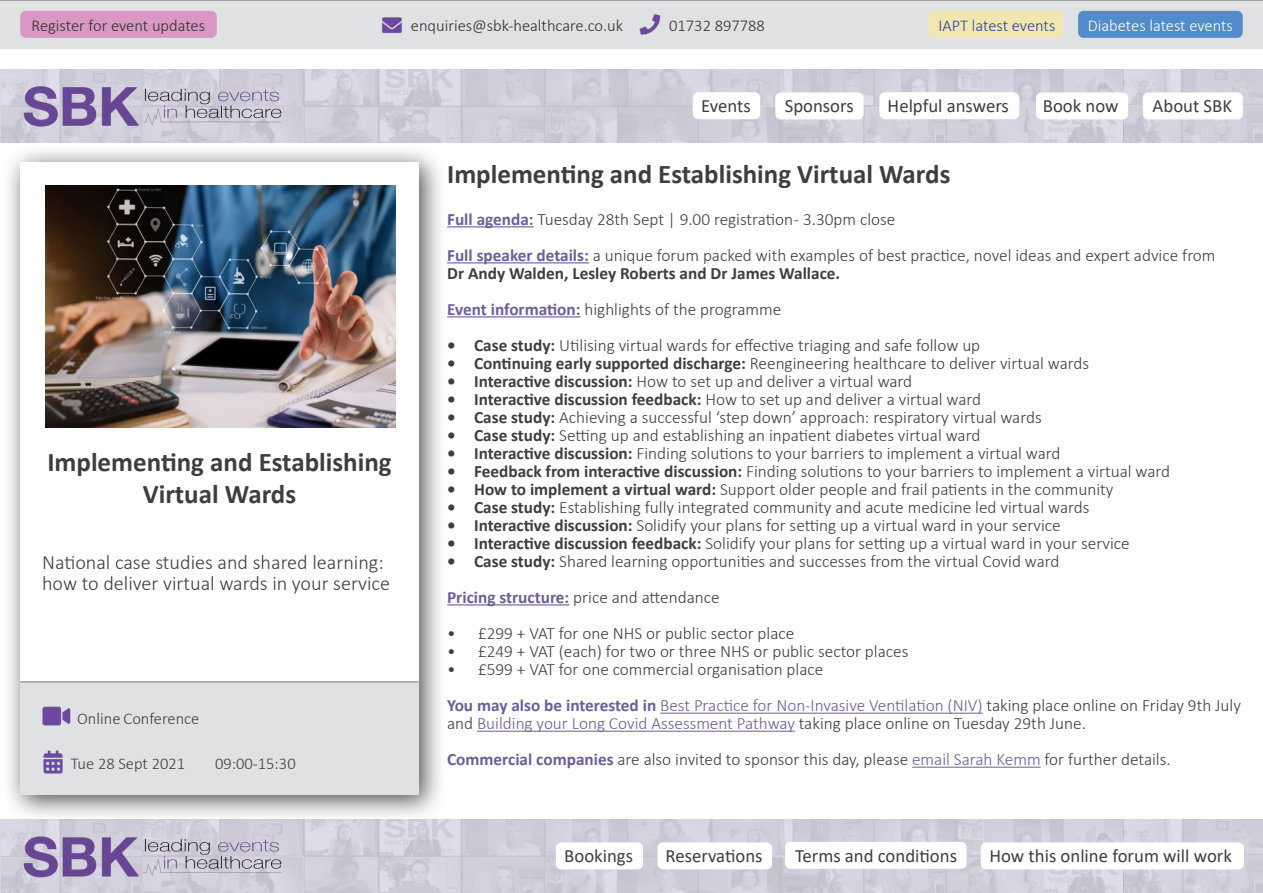
<style>
.page{position:relative;width:1263px;height:893px;background:#fff}
.page>*{position:absolute;margin:0;border:0;box-sizing:border-box;transform-origin:0 0}
.t1{font:700 27px/31.5px "Calibri";color:#3e3e3f;text-align:center}
.t2{font:300 20.25px/21px "Calibri";color:#3e3e3f}
.t3{font:18.75px "Calibri";color:#3e3e3f}
.t4{font:300 17.25px "Calibri";color:#3e3e3f}
.t5{font:300 17.25px/18px "Calibri";color:#6c5d9b}
.t6{font:700 17.25px "Calibri";color:#3e3e3f}
.t7{font:300 16.5px "Calibri";color:#312f30}
.t8{font:300 16.5px "Calibri";color:#3e3e3f}
.t9{font:300 16.5px "Calibri";color:#fff}
.t10{font:300 16.5px "Calibri";letter-spacing:-.005em;color:#2a4692}
.s1{font-weight:700;color:#6c5d9b}
.s2{font-weight:700}
.s3{color:#3e3e3f}
.s4{color:#6c5d9b}
</style>
<div class="page">
<img style="left:1px;top:820px;width:1122px;height:73px">
<div style="left:1123px;top:820px;width:140px;height:73px;background:linear-gradient(to right,#d3d0dd,#d1cddb)"></div>
<img style="left:1px;top:69px;width:1122px;height:74px">
<div style="left:1123px;top:69px;width:140px;height:74px;background:linear-gradient(to bottom,#d3d0dd,#d1cedb)"></div>
<div style="left:2px;top:145px;width:444px;height:678px;background:#231f20;opacity:.8"></div>
<div style="left:20px;top:162px;width:399px;height:633px;background:#fff"></div>
<div style="left:0;top:0;width:1263px;height:49px;background:#e0e1e3"></div>
<hr style="left:447px;top:226px;width:87px;height:1px;background:#6c5d9b">
<hr style="left:447px;top:262px;width:142px;height:1px;background:#6c5d9b">
<hr style="left:447px;top:316px;width:133px;height:1px;background:#6c5d9b">
<hr style="left:447px;top:604px;width:122px;height:1px;background:#6c5d9b">
<hr style="left:660px;top:713px;width:323px;height:1px;background:#6c5d9b">
<hr style="left:477px;top:731px;width:318px;height:1px;background:#6c5d9b">
<hr style="left:912px;top:767px;width:129px;height:1px;background:#6c5d9b">
<img style="left:20px;top:69px;width:264px;height:73px">
<div style="left:20px;top:11px;width:197px;height:27px;background:#d898c3;border-radius:5px"></div>
<div style="left:1078px;top:11px;width:165px;height:27px;background:#518dca;border-radius:5px"></div>
<div style="left:929px;top:11px;width:133px;height:27px;background:#f1e6b0;border-radius:5px"></div>
<hr style="left:0;top:0;width:1263px;height:1px;background:#939598">
<div style="left:20px;top:683px;width:399px;height:112px;background:#e0e1e3"></div>
<hr style="left:20px;top:681px;width:399px;height:2px;background:#939598">
<img style="left:639px;top:14px;width:22px;height:21px">
<img style="left:381px;top:17px;width:21px;height:17px">
<img style="left:42px;top:707px;width:28px;height:19px">
<img style="left:43px;top:751px;width:20px;height:22px">
<div style="left:879px;top:92px;width:140px;height:27px;background:#fff;border-radius:5px"></div>
<div style="left:1143px;top:92px;width:100px;height:27px;background:#fff;border-radius:5px"></div>
<div style="left:1036px;top:92px;width:92px;height:27px;background:#fff;border-radius:5px"></div>
<div style="left:775px;top:92px;width:89px;height:27px;background:#fff;border-radius:5px"></div>
<div style="left:693px;top:92px;width:67px;height:27px;background:#fff;border-radius:5px"></div>
<div style="left:785px;top:842px;width:181px;height:27px;background:#fff;border-radius:5px"></div>
<div style="left:981px;top:842px;width:263px;height:27px;background:#fff;border-radius:5px"></div>
<div style="left:657px;top:842px;width:115px;height:27px;background:#fff;border-radius:5px"></div>
<div style="left:556px;top:842px;width:87px;height:27px;background:#fff;border-radius:5px"></div>
<img style="left:20px;top:820px;width:264px;height:73px">
<img style="left:45px;top:185px;width:350px;height:242px">
<p class="t7" style="left:32px;top:15px;width:175px">Register for event updates</p>
<p class="t7" style="left:411px;top:15px;width:214px">enquiries@sbk-healthcare.co.uk</p>
<p class="t7" style="left:669px;top:15px;width:97px">01732 897788</p>
<p class="t10" style="left:938px;top:15px;width:118px">IAPT latest events</p>
<p class="t9" style="left:1088px;top:15px;width:147px">Diabetes latest events</p>
<p class="t3" style="left:701px;top:93px;width:51px">Events</p>
<p class="t3" style="left:785px;top:93px;width:70px">Sponsors</p>
<p class="t3" style="left:888px;top:93px;width:123px">Helpful answers</p>
<p class="t3" style="left:1043px;top:93px;width:77px">Book now</p>
<p class="t3" style="left:1152px;top:93px;width:81px">About SBK</p>
<p class="t1" style="left:47px;top:446px;width:346px">Implementing and Establishing<br>Virtual Wards</p>
<p class="t2" style="left:42px;top:551px;width:350px">National case studies and shared learning: how to deliver virtual wards in your service</p>
<p class="t8" style="left:77px;top:708px;width:124px">Online Conference</p>
<p class="t8" style="left:71px;top:754px;width:116px">Tue 28 Sept 2021</p>
<p class="t8" style="left:215px;top:754px;width:82px">09:00-15:30</p>
<p class="t1" style="left:447px;top:158px;width:505px">Implementing and Establishing Virtual Wards</p>
<p class="t4" style="left:447px;top:208px;width:450px"><span class="s1">Full agenda:</span> Tuesday 28th Sept | 9.00 registration - 3.30pm close</p>
<p class="t4" style="left:447px;top:244px;width:770px"><span class="s1">Full speaker details:</span> a unique forum packed with examples of best practice, novel ideas and expert advice from</p>
<p class="t6" style="left:447px;top:261px;width:395px">Dr Andy Walden, Lesley Roberts and Dr James Wallace.</p>
<p class="t4" style="left:447px;top:298px;width:336px"><span class="s1">Event information:</span> highlights of the programme</p>
<p class="t4" style="left:447px;top:334px;width:535px"><span class="s2">• Case study:</span> Utilising virtual wards for effective triaging and safe follow up</p>
<p class="t4" style="left:447px;top:352px;width:643px"><span class="s2">• Continuing early supported discharge:</span> Reengineering healthcare to deliver virtual wards</p>
<p class="t4" style="left:447px;top:370px;width:467px"><span class="s2">• Interactive discussion:</span> How to set up and deliver a virtual ward</p>
<p class="t4" style="left:447px;top:388px;width:536px"><span class="s2">• Interactive discussion feedback:</span> How to set up and deliver a virtual ward</p>
<p class="t4" style="left:447px;top:406px;width:596px"><span class="s2">• Case study:</span> Achieving a successful ‘step down’ approach: respiratory virtual wards</p>
<p class="t4" style="left:447px;top:424px;width:535px"><span class="s2">• Case study:</span> Setting up and establishing an inpatient diabetes virtual ward</p>
<p class="t4" style="left:447px;top:442px;width:615px"><span class="s2">• Interactive discussion:</span> Finding solutions to your barriers to implement a virtual ward</p>
<p class="t4" style="left:447px;top:460px;width:724px"><span class="s2">• Feedback from interactive discussion:</span> Finding solutions to your barriers to implement a virtual ward</p>
<p class="t4" style="left:447px;top:478px;width:668px"><span class="s2">• How to implement a virtual ward:</span> Support older people and frail patients in the community</p>
<p class="t4" style="left:447px;top:496px;width:644px"><span class="s2">• Case study:</span> Establishing fully integrated community and acute medicine led virtual wards</p>
<p class="t4" style="left:447px;top:514px;width:615px"><span class="s2">• Interactive discussion:</span> Solidify your plans for setting up a virtual ward in your service</p>
<p class="t4" style="left:447px;top:532px;width:684px"><span class="s2">• Interactive discussion feedback:</span> Solidify your plans for setting up a virtual ward in your service</p>
<p class="t4" style="left:447px;top:550px;width:614px"><span class="s2">• Case study:</span> Shared learning opportunities and successes from the virtual Covid ward</p>
<p class="t4" style="left:447px;top:586px;width:274px"><span class="s1">Pricing structure:</span> price and attendance</p>
<p class="t4" style="left:447px;top:622px;width:349px">• £299 + VAT for one NHS or public sector place</p>
<p class="t4" style="left:447px;top:640px;width:463px">• £249 + VAT (each) for two or three NHS or public sector places</p>
<p class="t4" style="left:447px;top:658px;width:378px">• £599 + VAT for one commercial organisation place</p>
<p class="t5" style="left:447px;top:696px;width:795px"><span class="s2">You may also be interested in</span> Best Practice for Non-Invasive Ventilation (NIV) <span class="s3">taking place online on Friday 9th July and</span> Building your Long Covid Assessment Pathway <span class="s3">taking place online on Tuesday 29th June.</span></p>
<p class="t4" style="left:447px;top:748px;width:725px"><span class="s1">Commercial companies</span> are also invited to sponsor this day, please <span class="s4">email Sarah Kemm</span> for further details.</p>
<p class="t3" style="left:564px;top:842px;width:70px">Bookings</p>
<p class="t3" style="left:665px;top:842px;width:99px">Reservations</p>
<p class="t3" style="left:795px;top:842px;width:163px">Terms and conditions</p>
<p class="t3" style="left:989px;top:842px;width:244px">How this online forum will work</p>
</div>
